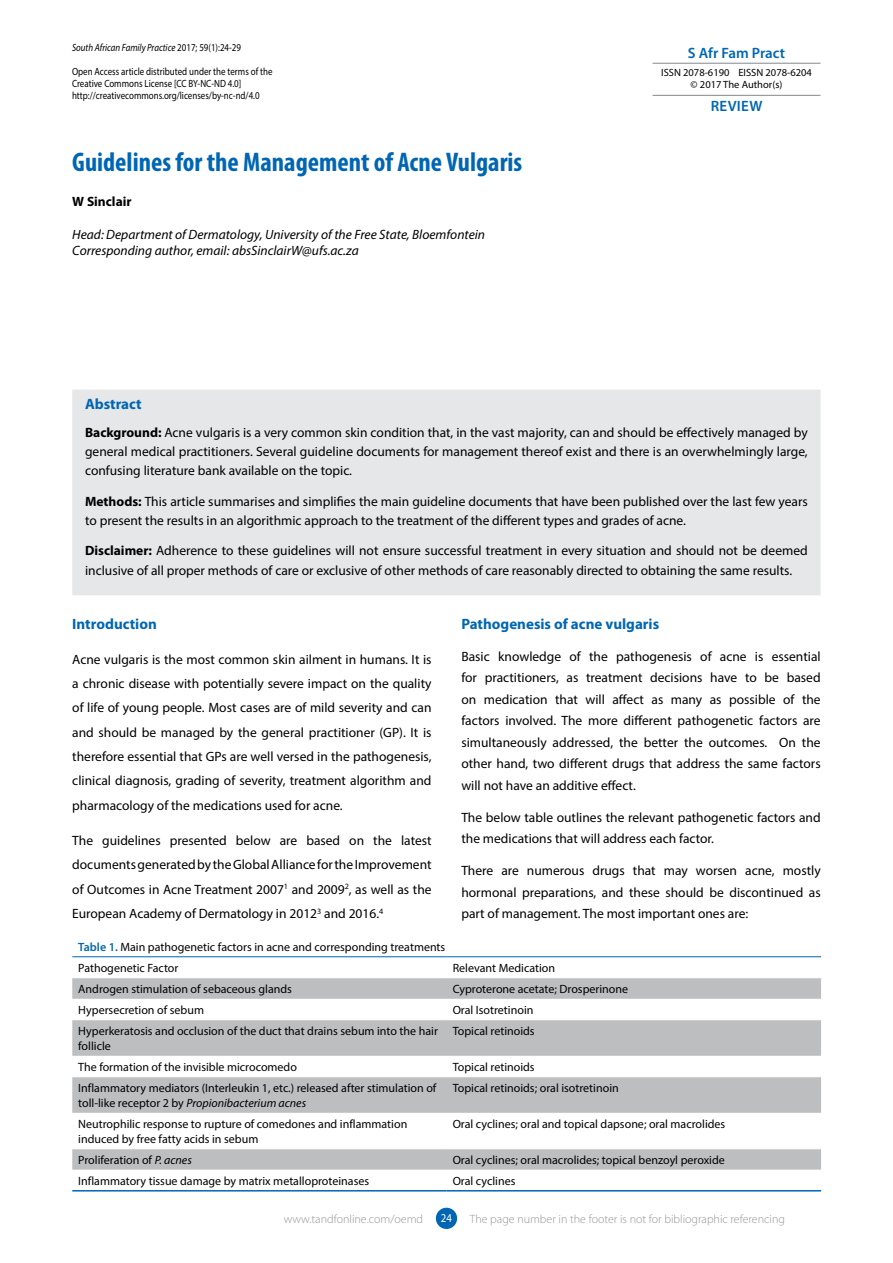
<style>
.page{position:relative;width:893px;height:1263px;background:#fff}
.page>*{position:absolute;margin:0;border:0;box-sizing:border-box;transform-origin:0 0}
.t1{font:700 condensed 27px "Myriad Pro";color:#0066b3}
.t2{font:700 15px "Myriad Pro";color:#0066b3}
.t3{font:600 15px "Myriad Pro";color:#0066b3}
.t4{font:13.5px/24.3px "Myriad Pro";color:#000;text-align:justify}
.t5{font:italic 13.5px/16.5px "Myriad Pro";color:#000}
.t6{font:700 13.5px "Myriad Pro";color:#000}
.t7{font:12px/15px "Myriad Pro";color:#000}
.t8{font:300 12px "Myriad Pro";color:#939598}
.t9{font:12px "Myriad Pro";color:#fff;scale:.9 1}
.t10{font:10.5px/12px "Myriad Pro";color:#000;scale:.85 1}
.t11{font:10.5px/12px "Myriad Pro";color:#000;text-align:center}
.t12{font:italic 10.5px "Myriad Pro";color:#000;scale:.85 1}
.s1{font-style:normal}
.s2{font-weight:700}
.s3{font-weight:600;color:#0066b3}
.s4{font-style:italic}
</style>
<div class="page">
<div style="left:436px;top:1208px;width:21px;height:21px;background:#0066b3;border-radius:50%"></div>
<hr style="left:652px;top:63px;width:168px;height:1px;background:#939598">
<hr style="left:652px;top:95px;width:168px;height:1px;background:#939598">
<div style="left:72px;top:390px;width:748px;height:205px;background:#e6e7e8"></div>
<svg style="left:72px;top:978px;width:749px;height:192px;fill:#bcbec0"></svg>
<hr style="left:72px;top:956px;width:375px;height:1px;background:#0066b3">
<hr style="left:447px;top:956px;width:374px;height:1px;background:#0066b3">
<hr style="left:72px;top:1190px;width:375px;height:1px;background:#0066b3">
<hr style="left:447px;top:1190px;width:374px;height:1px;background:#0066b3">
<hr style="left:447px;top:1148px;width:374px;height:1px;background:#fff">
<hr style="left:72px;top:1076px;width:375px;height:1px;background:#fff">
<hr style="left:447px;top:1076px;width:374px;height:1px;background:#fff">
<hr style="left:72px;top:1148px;width:375px;height:1px;background:#fff">
<hr style="left:72px;top:1019px;width:375px;height:1px;background:#fff">
<hr style="left:447px;top:1019px;width:374px;height:1px;background:#fff">
<p class="t12" style="left:72px;top:41px;width:200px">South African Family Practice <span class="s1">2017; 59(1):24-29</span></p>
<p class="t10" style="left:72px;top:65px;width:237px">Open Access article distributed under the terms of the<br>Creative Commons License [CC BY-NC-ND 4.0] http://creativecommons.org/licenses/by-nc-nd/4.0</p>
<h1 class="t1" style="left:72px;top:145px;width:452px">Guidelines for the Management of Acne Vulgaris</h1>
<p class="t6" style="left:72px;top:192px;width:61px">W Sinclair</p>
<p class="t5" style="left:72px;top:226px;width:414px">Head: Department of Dermatology, University of the Free State, Bloemfontein<br>Corresponding author, email: absSinclairW@ufs.ac.za</p>
<p class="t3" style="left:688px;top:44px;width:99px">S Afr Fam Pract</p>
<p class="t11" style="left:661px;top:67px;width:152px">ISSN 2078-6190 EISSN 2078-6204 © 2017 The Author(s)</p>
<p class="t3" style="left:711px;top:96px;width:53px">REVIEW</p>
<p class="t2" style="left:85px;top:394px;width:58px">Abstract</p>
<p class="t4" style="left:85px;top:422px;width:724px;line-height:19.5px"><span class="s2">Background:</span> Acne vulgaris is a very common skin condition that, in the vast majority, can and should be effectively managed by general medical practitioners. Several guideline documents for management thereof exist and there is an overwhelmingly large, confusing literature bank available on the topic.</p>
<p class="t4" style="left:85px;top:491px;width:724px;line-height:19.5px"><span class="s2">Methods:</span> This article summarises and simplifies the main guideline documents that have been published over the last few years to present the results in an algorithmic approach to the treatment of the different types and grades of acne.</p>
<p class="t4" style="left:85px;top:541px;width:724px;line-height:19.5px"><span class="s2">Disclaimer:</span> Adherence to these guidelines will not ensure successful treatment in every situation and should not be deemed inclusive of all proper methods of care or exclusive of other methods of care reasonably directed to obtaining the same results.</p>
<p class="t2" style="left:72px;top:614px;width:86px">Introduction</p>
<p class="t4" style="left:72px;top:647px;width:361px">Acne vulgaris is the most common skin ailment in humans. It is a chronic disease with potentially severe impact on the quality of life of young people. Most cases are of mild severity and can and should be managed by the general practitioner (GP). It is therefore essential that GPs are well versed in the pathogenesis, clinical diagnosis, grading of severity, treatment algorithm and pharmacology of the medications used for acne.</p>
<p class="t4" style="left:72px;top:828px;width:361px">The guidelines presented below are based on the latest documents generated by the Global Alliance for the Improvement of Outcomes in Acne Treatment 2007<sup>1</sup> and 2009<sup>2</sup>, as well as the European Academy of Dermatology in 2012<sup>3</sup> and 2016.<sup>4</sup></p>
<p class="t7" style="left:78px;top:936px;width:369px;line-height:21px"><span class="s3">Table 1.</span> Main pathogenetic factors in acne and corresponding treatments<br>Pathogenetic Factor</p>
<p class="t2" style="left:461px;top:614px;width:199px">Pathogenesis of acne vulgaris</p>
<p class="t4" style="left:461px;top:645px;width:361px;line-height:21.5px">Basic knowledge of the pathogenesis of acne is essential for practitioners, as treatment decisions have to be based on medication that will affect as many as possible of the factors involved. The more different pathogenetic factors are simultaneously addressed, the better the outcomes. On the other hand, two different drugs that address the same factors will not have an additive effect.</p>
<p class="t4" style="left:461px;top:806px;width:361px;line-height:21.5px">The below table outlines the relevant pathogenetic factors and the medications that will address each factor.</p>
<p class="t4" style="left:461px;top:859px;width:361px;line-height:21.5px">There are numerous drugs that may worsen acne, mostly hormonal preparations, and these should be discontinued as part of management. The most important ones are:</p>
<p class="t7" style="left:453px;top:960px;width:104px">Relevant Medication</p>
<p class="t7" style="left:78px;top:981px;width:215px">Androgen stimulation of sebaceous glands</p>
<p class="t7" style="left:453px;top:981px;width:177px">Cyproterone acetate; Drosperinone</p>
<p class="t7" style="left:78px;top:1002px;width:127px">Hypersecretion of sebum</p>
<p class="t7" style="left:453px;top:1002px;width:82px">Oral Isotretinoin</p>
<p class="t7" style="left:78px;top:1023px;width:361px">Hyperkeratosis and occlusion of the duct that drains sebum into the hair follicle</p>
<p class="t7" style="left:453px;top:1023px;width:84px">Topical retinoids</p>
<p class="t7" style="left:78px;top:1059px;width:220px">The formation of the invisible microcomedo</p>
<p class="t7" style="left:453px;top:1059px;width:84px">Topical retinoids</p>
<p class="t7" style="left:78px;top:1080px;width:360px">Inflammatory mediators (Interleukin 1, etc.) released after stimulation of toll-like receptor 2 by <span class="s4">Propionibacterium acnes</span></p>
<p class="t7" style="left:453px;top:1080px;width:168px">Topical retinoids; oral isotretinoin</p>
<p class="t7" style="left:78px;top:1116px;width:331px">Neutrophilic response to rupture of comedones and inflammation induced by free fatty acids in sebum</p>
<p class="t7" style="left:453px;top:1116px;width:274px">Oral cyclines; oral and topical dapsone; oral macrolides</p>
<p class="t7" style="left:78px;top:1152px;width:115px">Proliferation of <span class="s4">P. acnes</span></p>
<p class="t7" style="left:453px;top:1152px;width:274px">Oral cyclines; oral macrolides; topical benzoyl peroxide</p>
<p class="t7" style="left:78px;top:1173px;width:292px">Inflammatory tissue damage by matrix metalloproteinases</p>
<p class="t7" style="left:453px;top:1173px;width:64px">Oral cyclines</p>
<p class="t8" style="left:284px;top:1212px;width:141px">www.tandfonline.com/oemd</p>
<p class="t9" style="left:441px;top:1211px;width:14px">24</p>
<p class="t8" style="left:470px;top:1212px;width:317px">The page number in the footer is not for bibliographic referencing</p>
</div>
